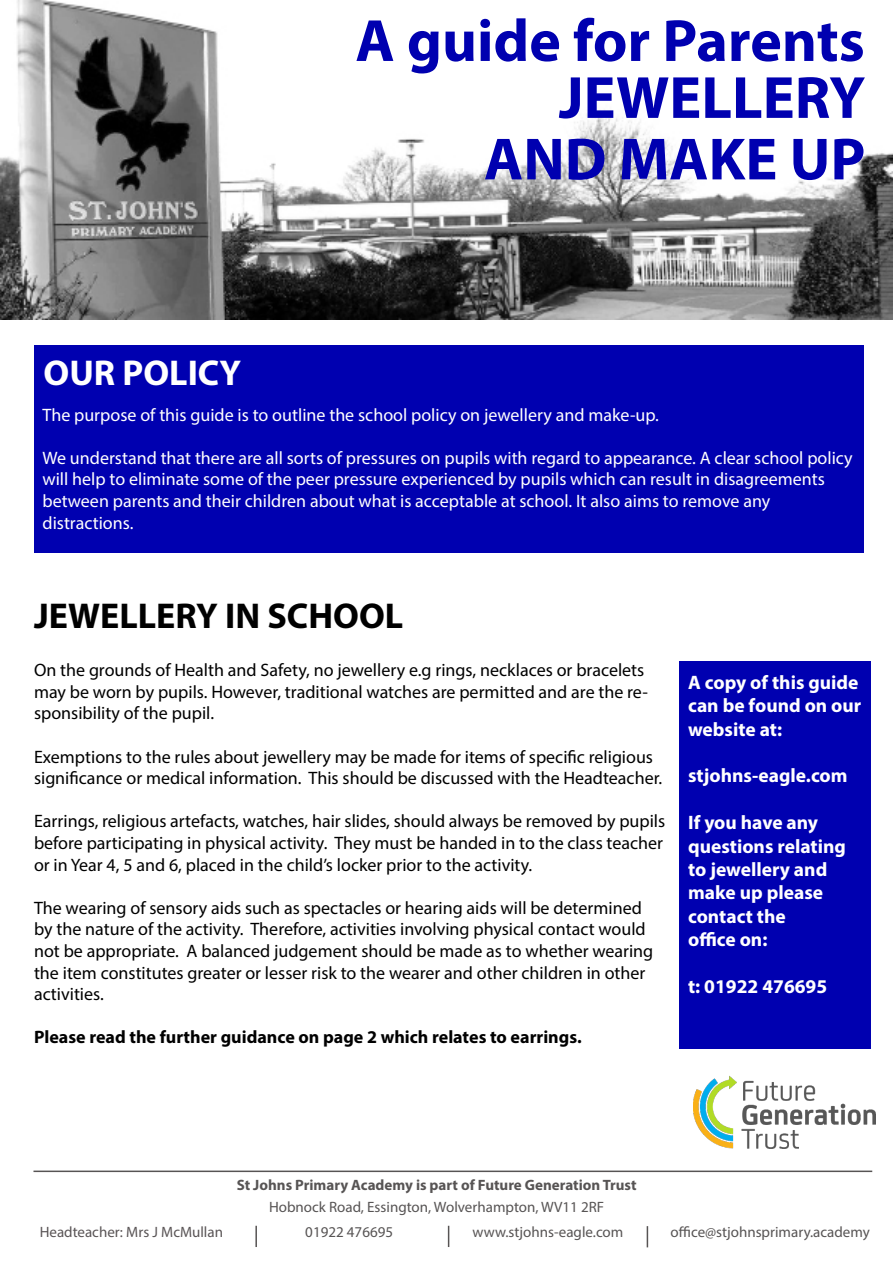
<style>
.page{position:relative;width:893px;height:1263px;background:#fff}
.page>*{position:absolute;margin:0;border:0;box-sizing:border-box;transform-origin:0 0}
.t1{font:700 60px "Myriad Pro";color:#0000b0}
.t2{font:700 36px "Myriad Pro";color:#000}
.t3{font:700 36px "Myriad Pro";color:#fff}
.t4{font:700 19.5px/23.4px "Myriad Pro";color:#fff}
.t5{font:18px/21.6px "Myriad Pro";color:#000}
.t6{font:18px/21.6px "Myriad Pro";color:#fff}
.t7{font:700 18px "Myriad Pro";color:#000}
.t8{font:15px "Myriad Pro";color:#575454}
.t9{font:700 15px "Myriad Pro";color:#575454}
.t10{font:15px "Myriad Pro";color:#595455}
</style>
<div class="page">
<img style="left:0;top:0;width:893px;height:319px">
<div style="left:34px;top:345px;width:829px;height:208px;background:#0000b0"></div>
<div style="left:680px;top:661px;width:191px;height:388px;background:#0000b0"></div>
<img style="left:693px;top:1076px;width:183px;height:73px">
<hr style="left:33px;top:1170px;width:839px;height:2px;background:#575454">
<hr style="left:255px;top:1226px;width:2px;height:21px;background:#575454">
<svg style="left:448px;top:1226px;width:1px;height:21px"></svg>
<svg style="left:647px;top:1226px;width:1px;height:21px"></svg>
<p class="t1" style="left:355px;top:2px;width:511px">A guide for Parents</p>
<p class="t1" style="left:559px;top:59px;width:308px">JEWELLERY</p>
<p class="t1" style="left:484px;top:120px;width:383px">AND MAKE UP</p>
<p class="t3" style="left:44px;top:350px;width:199px">OUR POLICY</p>
<p class="t6" style="left:43px;top:404px;width:618px">The purpose of this guide is to outline the school policy on jewellery and make-up.</p>
<p class="t6" style="left:43px;top:447px;width:812px">We understand that there are all sorts of pressures on pupils with regard to appearance. A clear school policy will help to eliminate some of the peer pressure experienced by pupils which can result in disagreements between parents and their children about what is acceptable at school. It also aims to remove any</p>
<p class="t6" style="left:43px;top:512px;width:92px">distractions.</p>
<p class="t2" style="left:34px;top:592px;width:371px">JEWELLERY IN SCHOOL</p>
<p class="t5" style="left:34px;top:659px;width:615px">On the grounds of Health and Safety, no jewellery e.g rings, necklaces or bracelets may be worn by pupils. However, traditional watches are permitted and are the re&shy;sponsibility of the pupil.</p>
<p class="t5" style="left:34px;top:745px;width:630px">Exemptions to the rules about jewellery may be made for items of specific religious significance or medical information. This should be discussed with the Headteacher.</p>
<p class="t5" style="left:34px;top:810px;width:633px">Earrings, religious artefacts, watches, hair slides, should always be removed by pupils before participating in physical activity. They must be handed in to the class teacher or in Year 4, 5 and 6, placed in the child’s locker prior to the activity.</p>
<p class="t5" style="left:34px;top:897px;width:621px">The wearing of sensory aids such as spectacles or hearing aids will be determined by the nature of the activity. Therefore, activities involving physical contact would not be appropriate. A balanced judgement should be made as to whether wearing the item constitutes greater or lesser risk to the wearer and other children in other activities.</p>
<p class="t7" style="left:34px;top:1025px;width:549px">Please read the further guidance on page 2 which relates to earrings.</p>
<p class="t4" style="left:688px;top:670px;width:175px">A copy of this guide can be found on our website at:</p>
<p class="t4" style="left:688px;top:763px;width:161px">stjohns-eagle.com</p>
<p class="t4" style="left:688px;top:810px;width:132px">If you have any</p>
<p class="t4" style="left:688px;top:834px;width:159px">questions relating</p>
<p class="t4" style="left:688px;top:857px;width:141px">to jewellery and make up please</p>
<p class="t4" style="left:688px;top:904px;width:99px">contact the</p>
<p class="t4" style="left:688px;top:927px;width:81px">office on:</p>
<p class="t4" style="left:688px;top:974px;width:141px">t: 01922 476695</p>
<p class="t10" style="left:40px;top:1223px;width:185px">Headteacher: Mrs J McMullan</p>
<p class="t9" style="left:237px;top:1175px;width:401px">St Johns Primary Academy is part of Future Generation Trust</p>
<p class="t8" style="left:305px;top:1223px;width:89px">01922 476695</p>
<p class="t8" style="left:473px;top:1223px;width:152px">www.stjohns-eagle.com</p>
<p class="t8" style="left:671px;top:1223px;width:201px">office@stjohnsprimary.academy</p>
<p class="t8" style="left:269px;top:1197px;width:337px">Hobnock Road, Essington, Wolverhampton, WV11 2RF</p>
</div>
